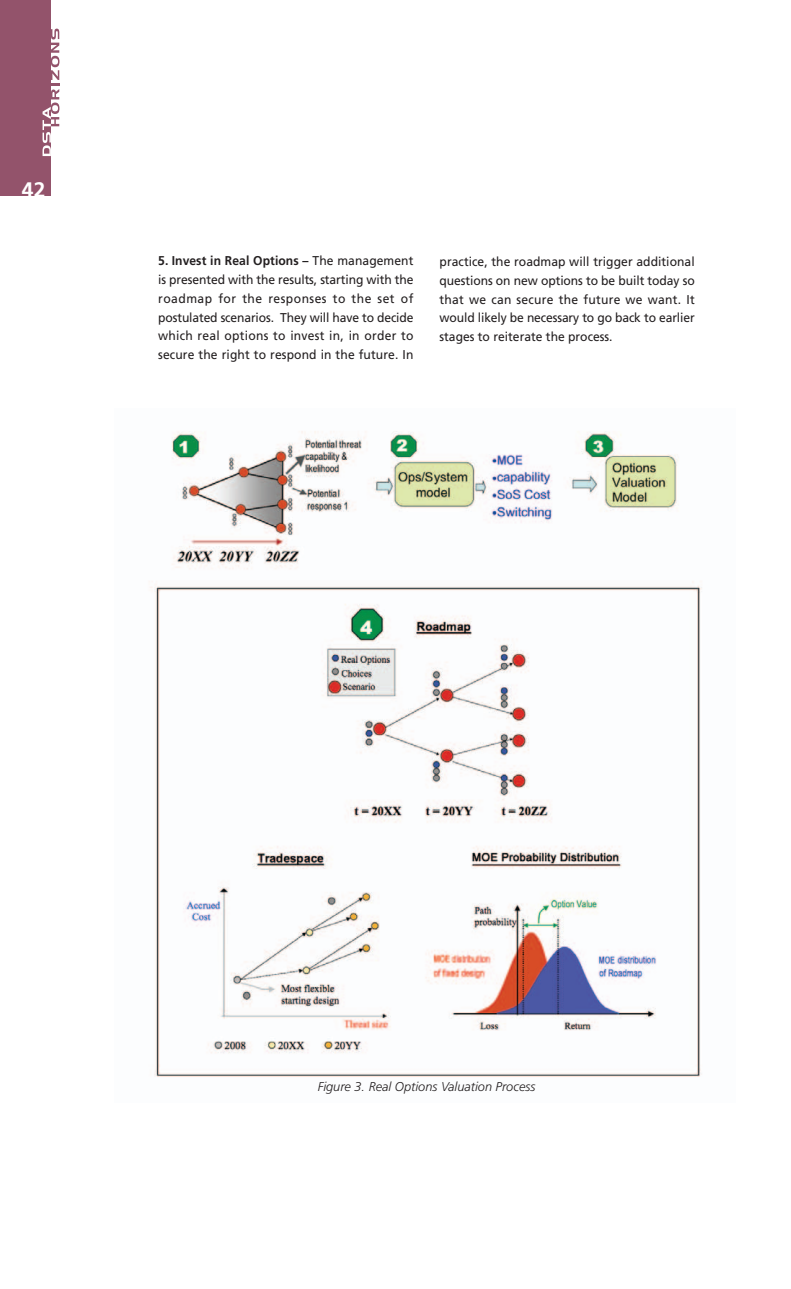
<style>
.page{position:relative;width:791px;height:1289px;background:#fff}
.page>*{position:absolute;margin:0;border:0;box-sizing:border-box;transform-origin:0 0}
.t1{font:700 21px "Frutiger";color:#fff}
.t2{font:12.75px/18.8px "Frutiger LT";letter-spacing:.005em;color:#231f20;text-align:justify;scale:.95 1}
.t3{font:italic 300 12.75px "Frutiger LT";color:#231f20}
.s1{font-weight:700}
</style>
<div class="page">
<div style="left:1px;top:0;width:50px;height:196px;background:#93536b"></div>
<svg style="left:43px;top:29px;width:16px;height:127px"></svg>
<img style="left:150px;top:431px;width:552px;height:646px">
<h1 class="t1" style="left:22px;top:181px;width:25px">42</h1>
<p class="t2" style="left:158px;top:252px;width:270px"><span class="s1">5. Invest in Real Options –</span> The management is presented with the results, starting with the roadmap for the responses to the set of postulated scenarios. They will have to decide which real options to invest in, in order to secure the right to respond in the future. In</p>
<p class="t2" style="left:439px;top:253px;width:270px">practice, the roadmap will trigger additional questions on new options to be built today so that we can secure the future we want. It would likely be necessary to go back to earlier stages to reiterate the process.</p>
<p class="t3" style="left:318px;top:1081px;width:219px">Figure 3. Real Options Valuation Process</p>
</div>
